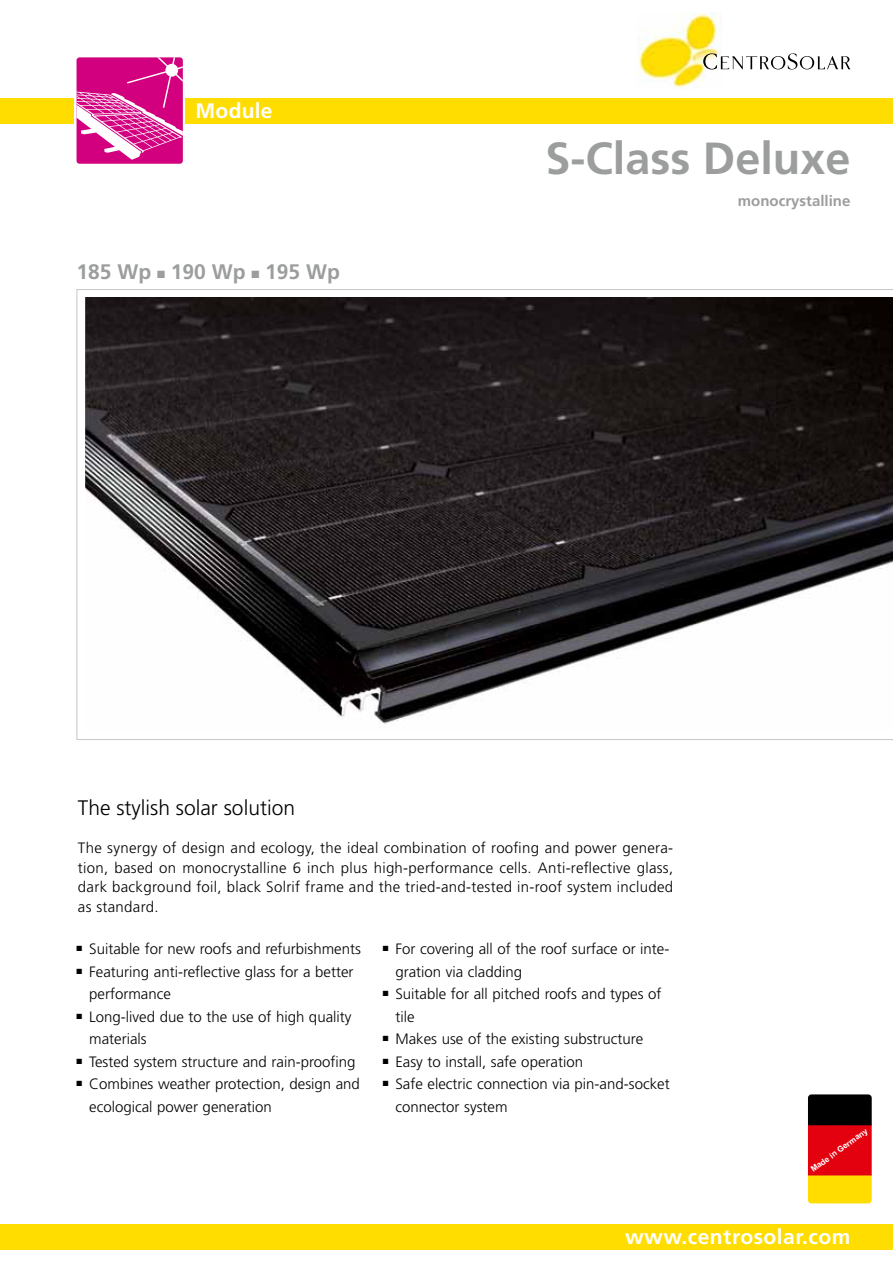
<style>
.page{position:relative;width:893px;height:1263px;background:#fff}
.page>*{position:absolute;margin:0;border:0;box-sizing:border-box;transform-origin:0 0}
.t1{font:700 45px "Frutiger LT";color:#9c9d9d}
.t2{font:700 21px "Frutiger LT";letter-spacing:.025em;color:#fff}
.t3{font:300 21px "Frutiger LT";color:#000}
.t4{font:700 21px "Frutiger LT";color:#9c9d9d}
.t5{font:300 15px/22.5px "Frutiger LT";color:#000}
.t6{font:700 15px "Frutiger LT";color:#9c9d9d}
.t7{font:700 8.25px "Arial";color:#fff}
</style>
<div class="page">
<div style="left:0;top:1225px;width:893px;height:25px;background:#fd0"></div>
<div style="left:0;top:98px;width:893px;height:25px;background:#fd0"></div>
<img style="left:638px;top:13px;width:84px;height:75px">
<svg style="left:703px;top:53px;width:147px;height:17px"></svg>
<svg style="left:74px;top:89px;width:111px;height:52px"></svg>
<div style="left:77px;top:57px;width:106px;height:107px;background:#d2007e;border-radius:3px"></div>
<svg style="left:77px;top:57px;width:106px;height:103px"></svg>
<svg style="left:77px;top:289px;width:816px;height:451px"></svg>
<img style="left:85px;top:298px;width:808px;height:433px">
<div style="left:808px;top:1124px;width:64px;height:52px;background:#e3000f"></div>
<div style="left:808px;top:1094px;width:64px;height:31px;background:#000"></div>
<div style="left:808px;top:1175px;width:64px;height:28px;background:#fd0"></div>
<h2 class="t2" style="left:196px;top:99px;width:78px">Module</h2>
<h2 class="t4" style="left:77px;top:260px;width:265px">185 Wp 190 Wp 195 Wp</h2>
<h1 class="t1" style="left:545px;top:132px;width:307px">S-Class Deluxe</h1>
<p class="t6" style="left:738px;top:192px;width:114px">monocrystalline</p>
<h2 class="t3" style="left:78px;top:796px;width:219px">The stylish solar solution</h2>
<p class="t5" style="left:78px;top:838px;width:597px;line-height:19.5px;text-align:justify">The synergy of design and ecology, the ideal combination of roofing and power genera&shy;tion, based on monocrystalline 6 inch plus high-performance cells. Anti-reflective glass, dark background foil, black Solrif frame and the tried-and-tested in-roof system included as standard.</p>
<p class="t5" style="left:89px;top:938px;width:273px">Suitable for new roofs and refurbishments Featuring anti-reflective glass for a better performance<br>Long-lived due to the use of high quality materials<br>Tested system structure and rain-proofing Combines weather protection, design and ecological power generation</p>
<p class="t5" style="left:395px;top:938px;width:276px">For covering all of the roof surface or inte&shy;gration via cladding<br>Suitable for all pitched roofs and types of tile<br>Makes use of the existing substructure<br>Easy to install, safe operation<br>Safe electric connection via pin-and-socket connector system</p>
<p class="t7" style="left:808px;top:1165px;width:70px;rotate:-36deg">Made in Germany</p>
<h2 class="t2" style="left:625px;top:1224px;width:227px">www.centrosolar.com</h2>
</div>
